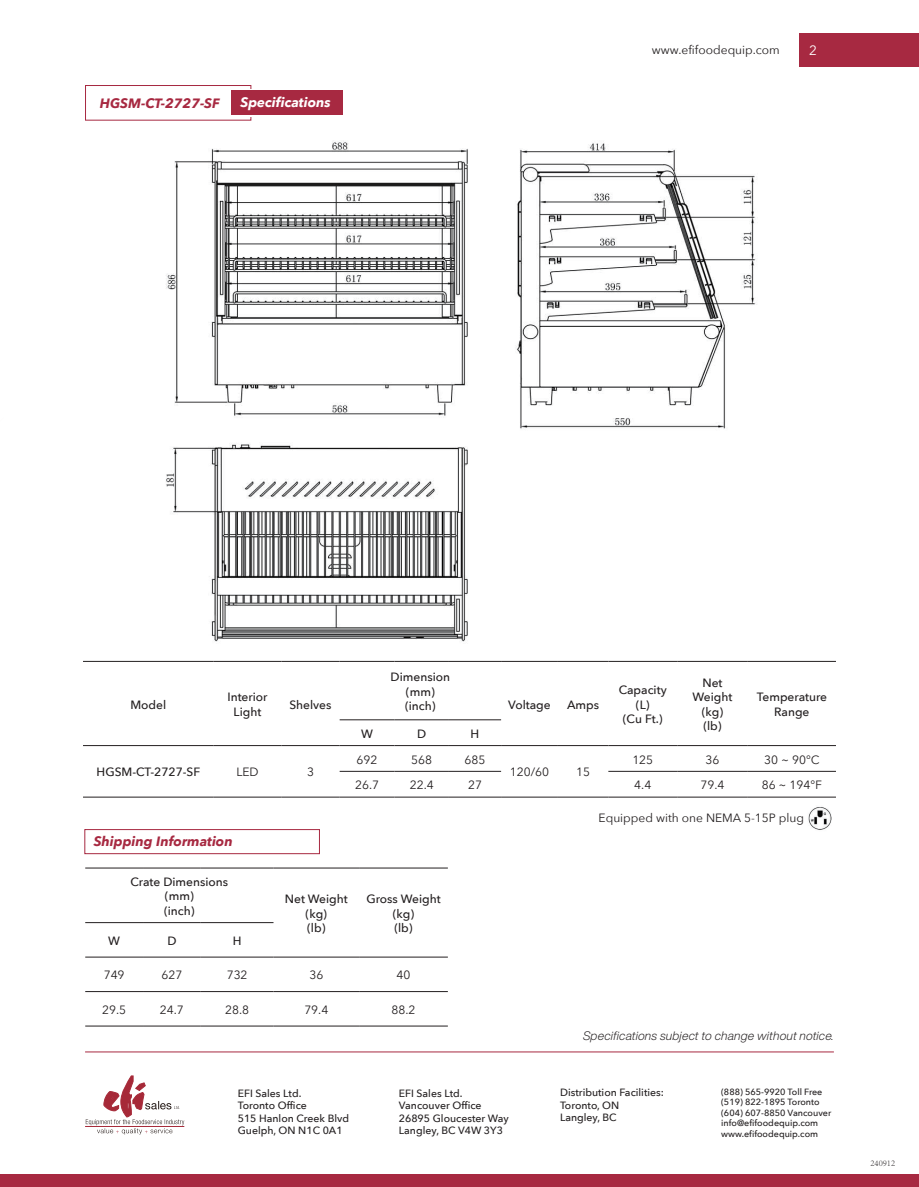
<style>
.page{position:relative;width:919px;height:1187px;background:#fff}
.page>*{position:absolute;margin:0;border:0;box-sizing:border-box;transform-origin:0 0}
.t1{font:italic 700 13.5px "Avenir Next";color:#a72941}
.t2{font:italic 700 13.5px "Avenir Next";color:#fff}
.t3{font:13.5px "Avenir Next";color:#fff}
.t4{font:500 12px/14.4px "Avenir Next";color:#231f20;text-align:center}
.t5{font:12px "Avenir Next";color:#231f20}
.t6{font:italic 300 12px "Helvetica Now Display";letter-spacing:.02em;color:#231f20}
.t7{font:500 10.5px/12.6px "Avenir Next";color:#231f20}
.t8{font:500 9px/10.5px "Avenir Next";color:#231f20}
.t9{font:300 9px "Adobe Song Std";color:#231f20}
</style>
<div class="page">
<div style="left:0;top:1174px;width:918px;height:12px;background:#a72941"></div>
<hr style="left:85px;top:1051px;width:748px;height:1px;background:#a72941">
<div style="left:799px;top:33px;width:119px;height:34px;background:#a72941"></div>
<hr style="left:85px;top:1126px;width:99px;height:1px;background:#a62938">
<svg style="left:86px;top:1075px;width:98px;height:59px"></svg>
<hr style="left:85px;top:867px;width:58px;height:1px;background:#231f20">
<hr style="left:143px;top:867px;width:58px;height:1px;background:#231f20">
<hr style="left:201px;top:867px;width:72px;height:1px;background:#231f20">
<hr style="left:273px;top:867px;width:86px;height:1px;background:#231f20">
<hr style="left:359px;top:867px;width:89px;height:1px;background:#231f20">
<hr style="left:85px;top:922px;width:58px;height:1px;background:#231f20">
<hr style="left:143px;top:922px;width:58px;height:1px;background:#231f20">
<hr style="left:201px;top:922px;width:72px;height:1px;background:#231f20">
<hr style="left:85px;top:956px;width:58px;height:1px;background:#231f20">
<hr style="left:143px;top:956px;width:58px;height:1px;background:#231f20">
<hr style="left:201px;top:956px;width:72px;height:1px;background:#231f20">
<hr style="left:273px;top:956px;width:86px;height:1px;background:#231f20">
<hr style="left:359px;top:956px;width:89px;height:1px;background:#231f20">
<hr style="left:85px;top:991px;width:58px;height:1px;background:#231f20">
<hr style="left:143px;top:991px;width:58px;height:1px;background:#231f20">
<hr style="left:201px;top:991px;width:72px;height:1px;background:#231f20">
<hr style="left:273px;top:991px;width:86px;height:1px;background:#231f20">
<hr style="left:359px;top:991px;width:89px;height:1px;background:#231f20">
<hr style="left:85px;top:1025px;width:58px;height:1px;background:#231f20">
<hr style="left:143px;top:1025px;width:58px;height:1px;background:#231f20">
<hr style="left:201px;top:1025px;width:72px;height:1px;background:#231f20">
<hr style="left:273px;top:1025px;width:86px;height:1px;background:#231f20">
<hr style="left:359px;top:1025px;width:89px;height:1px;background:#231f20">
<div style="left:84px;top:829px;width:236px;height:25px;background:#fff;border:1px solid #a72941"></div>
<img style="left:808px;top:807px;width:24px;height:23px">
<hr style="left:83px;top:661px;width:131px;height:1px;background:#231f20">
<hr style="left:214px;top:661px;width:67px;height:1px;background:#231f20">
<hr style="left:281px;top:661px;width:58px;height:1px;background:#231f20">
<hr style="left:339px;top:661px;width:55px;height:1px;background:#231f20">
<hr style="left:394px;top:661px;width:55px;height:1px;background:#231f20">
<hr style="left:449px;top:661px;width:52px;height:1px;background:#231f20">
<hr style="left:501px;top:661px;width:57px;height:1px;background:#231f20">
<hr style="left:558px;top:661px;width:50px;height:1px;background:#231f20">
<hr style="left:608px;top:661px;width:69px;height:1px;background:#231f20">
<hr style="left:677px;top:661px;width:70px;height:1px;background:#231f20">
<hr style="left:747px;top:661px;width:88px;height:1px;background:#231f20">
<hr style="left:339px;top:719px;width:55px;height:1px;background:#231f20">
<hr style="left:394px;top:719px;width:55px;height:1px;background:#231f20">
<hr style="left:449px;top:719px;width:52px;height:1px;background:#231f20">
<hr style="left:83px;top:745px;width:131px;height:1px;background:#231f20">
<hr style="left:214px;top:745px;width:67px;height:1px;background:#231f20">
<hr style="left:281px;top:745px;width:58px;height:1px;background:#231f20">
<hr style="left:339px;top:745px;width:55px;height:1px;background:#231f20">
<hr style="left:394px;top:745px;width:55px;height:1px;background:#231f20">
<hr style="left:449px;top:745px;width:52px;height:1px;background:#231f20">
<hr style="left:501px;top:745px;width:57px;height:1px;background:#231f20">
<hr style="left:558px;top:745px;width:50px;height:1px;background:#231f20">
<hr style="left:608px;top:745px;width:69px;height:1px;background:#231f20">
<hr style="left:677px;top:745px;width:70px;height:1px;background:#231f20">
<hr style="left:747px;top:745px;width:88px;height:1px;background:#231f20">
<hr style="left:339px;top:771px;width:55px;height:1px;background:#231f20">
<hr style="left:394px;top:771px;width:55px;height:1px;background:#231f20">
<hr style="left:449px;top:771px;width:52px;height:1px;background:#231f20">
<hr style="left:608px;top:771px;width:69px;height:1px;background:#231f20">
<hr style="left:677px;top:771px;width:70px;height:1px;background:#231f20">
<hr style="left:747px;top:771px;width:88px;height:1px;background:#231f20">
<hr style="left:83px;top:796px;width:131px;height:1px;background:#231f20">
<hr style="left:214px;top:796px;width:67px;height:1px;background:#231f20">
<hr style="left:281px;top:796px;width:58px;height:1px;background:#231f20">
<hr style="left:339px;top:796px;width:55px;height:1px;background:#231f20">
<hr style="left:394px;top:796px;width:55px;height:1px;background:#231f20">
<hr style="left:449px;top:796px;width:52px;height:1px;background:#231f20">
<hr style="left:501px;top:796px;width:57px;height:1px;background:#231f20">
<hr style="left:558px;top:796px;width:50px;height:1px;background:#231f20">
<hr style="left:608px;top:796px;width:69px;height:1px;background:#231f20">
<hr style="left:677px;top:796px;width:70px;height:1px;background:#231f20">
<hr style="left:747px;top:796px;width:88px;height:1px;background:#231f20">
<div style="left:85px;top:85px;width:166px;height:36px;border:1px solid #a72941"></div>
<div style="left:98px;top:89px;width:166px;height:27px;background:#fff"></div>
<div style="left:231px;top:91px;width:112px;height:24px;background:#a72941"></div>
<img style="left:166px;top:141px;width:591px;height:501px">
<p class="t1" style="left:100px;top:91px;width:121px">HGSM-CT-2727-SF</p>
<p class="t2" style="left:240px;top:91px;width:92px">Specifications</p>
<p class="t5" style="left:652px;top:40px;width:129px">www.efifoodequip.com</p>
<p class="t3" style="left:809px;top:38px;width:9px">2</p>
<p class="t4" style="left:130px;top:696px;width:37px">Model</p>
<p class="t4" style="left:227px;top:689px;width:42px">Interior<br>Light</p>
<p class="t4" style="left:289px;top:696px;width:44px">Shelves</p>
<p class="t4" style="left:97px;top:764px;width:105px">HGSM-CT-2727-SF</p>
<p class="t5" style="left:236px;top:762px;width:24px">LED</p>
<p class="t5" style="left:307px;top:762px;width:8px">3</p>
<p class="t1" style="left:94px;top:830px;width:140px">Shipping Information</p>
<p class="t4" style="left:390px;top:669px;width:61px">Dimension (mm) (inch)</p>
<p class="t4" style="left:361px;top:726px;width:13px">W</p>
<p class="t4" style="left:417px;top:726px;width:11px">D</p>
<p class="t4" style="left:470px;top:726px;width:10px">H</p>
<p class="t5" style="left:356px;top:749px;width:22px">692</p>
<p class="t5" style="left:411px;top:749px;width:22px">568</p>
<p class="t5" style="left:464px;top:749px;width:22px">685</p>
<p class="t4" style="left:508px;top:696px;width:44px">Voltage</p>
<p class="t4" style="left:567px;top:696px;width:34px">Amps</p>
<p class="t5" style="left:510px;top:762px;width:41px">120/60</p>
<p class="t5" style="left:576px;top:762px;width:15px">15</p>
<p class="t4" style="left:618px;top:682px;width:49px">Capacity (L)<br>(Cu Ft.)</p>
<p class="t4" style="left:692px;top:675px;width:41px">Net<br>Weight (kg) (lb)</p>
<p class="t4" style="left:756px;top:689px;width:72px">Temperature<br>Range</p>
<p class="t5" style="left:632px;top:749px;width:22px">125</p>
<p class="t5" style="left:705px;top:749px;width:15px">36</p>
<p class="t5" style="left:764px;top:749px;width:57px">30 ~ 90℃</p>
<p class="t5" style="left:355px;top:775px;width:25px">26.7</p>
<p class="t5" style="left:409px;top:775px;width:25px">22.4</p>
<p class="t5" style="left:468px;top:775px;width:15px">27</p>
<p class="t5" style="left:634px;top:775px;width:19px">4.4</p>
<p class="t5" style="left:700px;top:775px;width:25px">79.4</p>
<p class="t5" style="left:761px;top:775px;width:62px">86 ~ 194℉</p>
<p class="t5" style="left:598px;top:807px;width:207px">Equipped with one NEMA 5-15P plug</p>
<p class="t4" style="left:130px;top:874px;width:99px">Crate Dimensions (mm)<br>(inch)</p>
<p class="t4" style="left:285px;top:891px;width:64px">Net Weight (kg)<br>(lb)</p>
<p class="t4" style="left:366px;top:891px;width:76px">Gross Weight (kg)<br>(lb)</p>
<p class="t4" style="left:108px;top:933px;width:13px">W</p>
<p class="t4" style="left:167px;top:933px;width:11px">D</p>
<p class="t4" style="left:233px;top:933px;width:10px">H</p>
<p class="t5" style="left:104px;top:965px;width:22px">749</p>
<p class="t5" style="left:161px;top:965px;width:22px">627</p>
<p class="t5" style="left:227px;top:965px;width:22px">732</p>
<p class="t5" style="left:309px;top:965px;width:15px">36</p>
<p class="t5" style="left:396px;top:965px;width:15px">40</p>
<p class="t5" style="left:102px;top:999px;width:25px">29.5</p>
<p class="t5" style="left:160px;top:999px;width:25px">24.7</p>
<p class="t5" style="left:225px;top:999px;width:25px">28.8</p>
<p class="t5" style="left:304px;top:999px;width:25px">79.4</p>
<p class="t5" style="left:391px;top:999px;width:25px">88.2</p>
<p class="t7" style="left:238px;top:1086px;width:113px">EFI Sales Ltd.<br>Toronto Office<br>515 Hanlon Creek Blvd<br>Guelph, ON N1C 0A1</p>
<p class="t7" style="left:399px;top:1086px;width:111px">EFI Sales Ltd.<br>Vancouver Office<br>26895 Gloucester Way<br>Langley, BC V4W 3Y3</p>
<p class="t6" style="left:583px;top:1027px;width:252px">Specifications subject to change without notice.</p>
<p class="t7" style="left:560px;top:1085px;width:105px">Distribution Facilities:<br>Toronto, ON<br>Langley, BC</p>
<p class="t8" style="left:721px;top:1086px;width:112px">(888) 565-9920 Toll Free (519) 822-1895 Toronto (604) 607-8850 Vancouver info@efifoodequip.com www.efifoodequip.com</p>
<p class="t9" style="left:870px;top:1157px;width:26px">240912</p>
</div>
